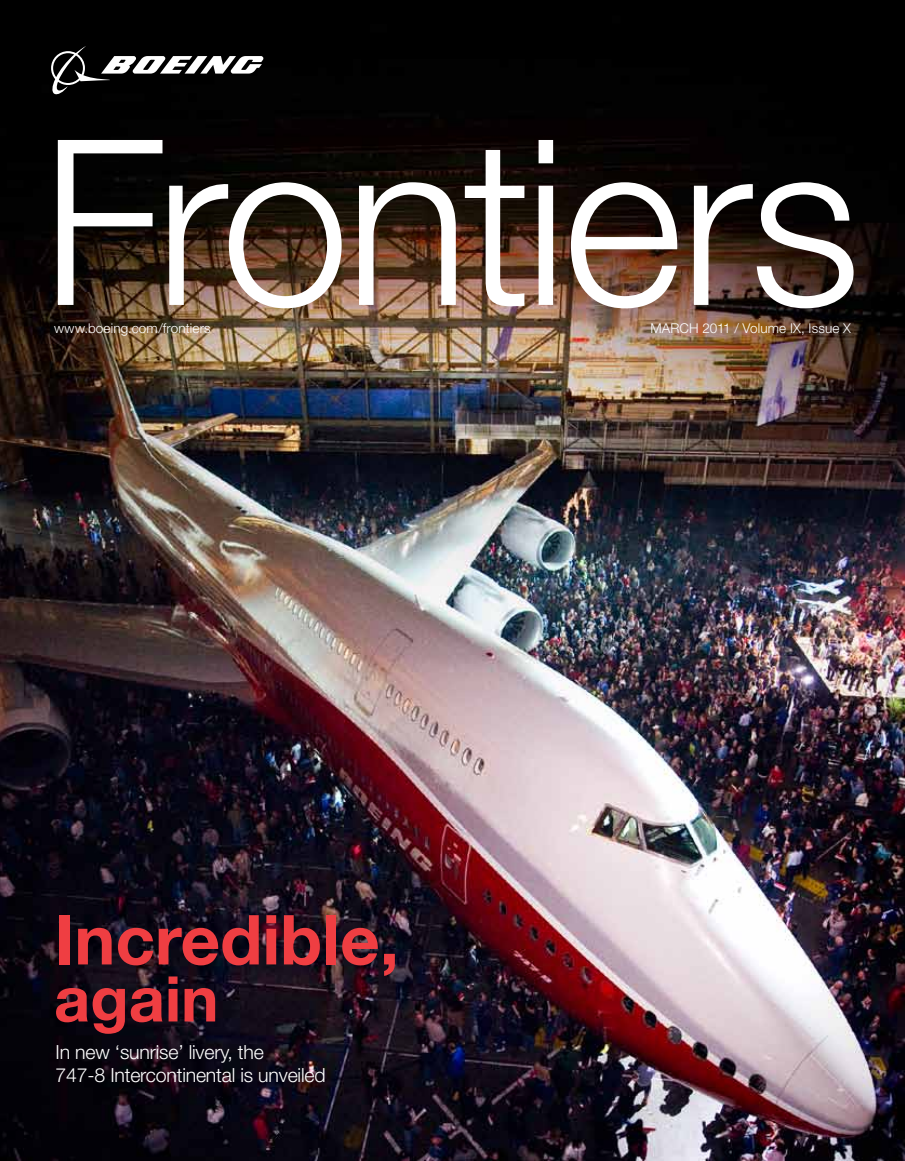
<style>
.page{position:relative;width:905px;height:1161px;background:#fff}
.page>*{position:absolute;margin:0;border:0;box-sizing:border-box;transform-origin:0 0}
.t1{font:300 231px "Helvetica Neue";letter-spacing:-.02em;color:#fff}
.t2{font:700 69px "Helvetica Neue";color:#ef3e42}
.t3{font:700 63px "Helvetica Neue";color:#ef3e42}
.t4{font:300 19.5px/22.5px "Helvetica Neue";letter-spacing:-.01em;color:#fff}
.t5{font:300 13.5px "Helvetica Neue";letter-spacing:.01em;color:#fff}
</style>
<div class="page">
<img style="left:0;top:0;width:904px;height:1161px">
<svg style="left:51px;top:46px;width:212px;height:50px"></svg>
<h1 class="t1" style="left:41px;top:82px;width:821px">Frontiers</h1>
<p class="t5" style="left:54px;top:320px;width:158px">www.boeing.com/frontiers</p>
<p class="t5" style="left:650px;top:320px;width:202px">MARCH 2011 / Volume IX, Issue X</p>
<h2 class="t2" style="left:54px;top:897px;width:346px">Incredible,</h2>
<h3 class="t3" style="left:54px;top:960px;width:166px">again</h3>
<p class="t4" style="left:56px;top:1041px;width:271px">In new ‘sunrise’ livery, the<br>747-8 Intercontinental is unveiled</p>
</div>
